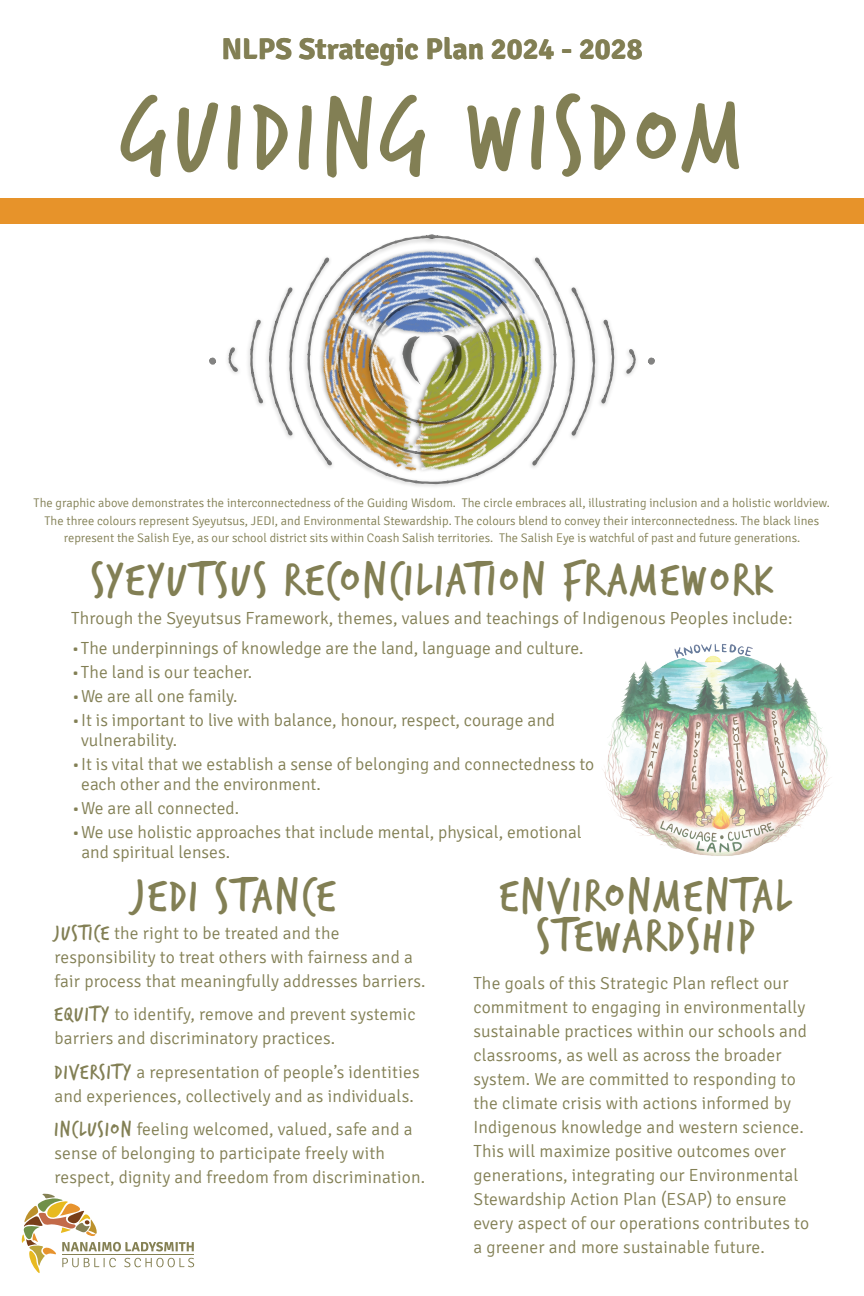
<style>
.page{position:relative;width:864px;height:1296px;background:#fff}
.page>*{position:absolute;margin:0;border:0;box-sizing:border-box;transform-origin:0 0}
.t1{font:110px "Trash Hand";letter-spacing:.06em;color:#827f54}
.t2{font:50px/40px "Trash Hand";letter-spacing:.06em;color:#827f54;text-align:center}
.t3{font:700 30px "Signika";color:#827f54}
.t4{font:300 17.5px/24px "Signika";letter-spacing:.01em;color:#827f54}
.t5{font:300 12.5px/17.5px "Signika";color:#827f54;text-align:center}
.s1{font-family:"Trash Hand";font-weight:400;font-size:22.5px}
</style>
<div class="page">
<div style="left:0;top:199px;width:864px;height:25px;background:#e7932a"></div>
<img style="left:602px;top:644px;width:230px;height:212px">
<svg style="left:648px;top:357px;width:7px;height:8px"></svg>
<svg style="left:209px;top:357px;width:7px;height:8px"></svg>
<img style="left:625px;top:359px;width:12px;height:17px">
<svg style="left:626px;top:349px;width:10px;height:25px"></svg>
<img style="left:227px;top:351px;width:12px;height:23px">
<svg style="left:229px;top:347px;width:9px;height:25px"></svg>
<img style="left:615px;top:351px;width:1px;height:15px">
<img style="left:248px;top:348px;width:1px;height:24px">
<img style="left:249px;top:198px;width:366px;height:240px">
<img style="left:292px;top:224px;width:279px;height:263px">
<img style="left:335px;top:267px;width:193px;height:192px">
<img style="left:338px;top:267px;width:187px;height:188px">
<img style="left:397px;top:331px;width:70px;height:63px">
<img style="left:402px;top:335px;width:60px;height:50px">
<svg style="left:21px;top:1193px;width:173px;height:80px"></svg>
<h3 class="t3" style="left:221px;top:31px;width:423px">NLPS Strategic Plan 2024 - 2028</h3>
<h1 class="t1" style="left:122px;top:81px;width:621px">GUIDING WISDOM</h1>
<p class="t5" style="left:34px;top:495px;width:798px">The graphic above demonstrates the interconnectedness of the Guiding Wisdom. The circle embraces all, illustrating inclusion and a holistic worldview.<br>The three colours represent Syeyutsus, JEDI, and Environmental Stewardship. The colours blend to convey their interconnectedness. The black lines represent the Salish Eye, as our school district sits within Coash Salish territories. The Salish Eye is watchful of past and future generations.</p>
<h2 class="t2" style="left:91px;top:562px;width:684px">SYEYUTSUS RECONCILIATION FRAMEWORK</h2>
<p class="t4" style="left:72px;top:637px;width:513px">•The underpinnings of knowledge are the land, language and culture.</p>
<p class="t4" style="left:72px;top:661px;width:182px">•The land is our teacher.</p>
<p class="t4" style="left:72px;top:685px;width:167px">•We are all one family.</p>
<p class="t4" style="left:81px;top:711px;width:476px;line-height:20px;text-indent:-9px">•It is important to live with balance, honour, respect, courage and vulnerability.</p>
<p class="t4" style="left:81px;top:755px;width:515px;line-height:20px;text-indent:-9px">•It is vital that we establish a sense of belonging and connectedness to each other and the environment.</p>
<p class="t4" style="left:72px;top:797px;width:168px">•We are all connected.</p>
<p class="t4" style="left:81px;top:823px;width:502px;line-height:20px;text-indent:-9px">•We use holistic approaches that include mental, physical, emotional and spiritual lenses.</p>
<p class="t4" style="left:71px;top:607px;width:723px">Through the Syeyutsus Framework, themes, values and teachings of Indigenous Peoples include:</p>
<h2 class="t2" style="left:134px;top:877px;width:203px">JEDI STANCE</h2>
<p class="t4" style="left:55px;top:921px;width:373px"><span class="s1">JUSTICE</span> the right to be treated and the responsibility to treat others with fairness and a fair process that meaningfully addresses barriers.</p>
<p class="t4" style="left:55px;top:1003px;width:363px"><span class="s1">EQUITY</span> to identify, remove and prevent systemic barriers and discriminatory practices.</p>
<p class="t4" style="left:55px;top:1060px;width:367px"><span class="s1">DIVERSITY</span> a representation of people’s identities and experiences, collectively and as individuals.</p>
<p class="t4" style="left:55px;top:1118px;width:372px"><span class="s1">INCLUSION</span> feeling welcomed, valued, safe and a sense of belonging to participate freely with respect, dignity and freedom from discrimination.</p>
<h2 class="t2" style="left:500px;top:877px;width:294px">ENVIRONMENTAL<br>STEWARDSHIP</h2>
<p class="t4" style="left:473px;top:971px;width:337px">The goals of this Strategic Plan reflect our commitment to engaging in environmentally sustainable practices within our schools and classrooms, as well as across the broader system. We are committed to responding to the climate crisis with actions informed by Indigenous knowledge and western science.<br>This will maximize positive outcomes over generations, integrating our Environmental Stewardship Action Plan (ESAP) to ensure every aspect of our operations contributes to a greener and more sustainable future.</p>
</div>
